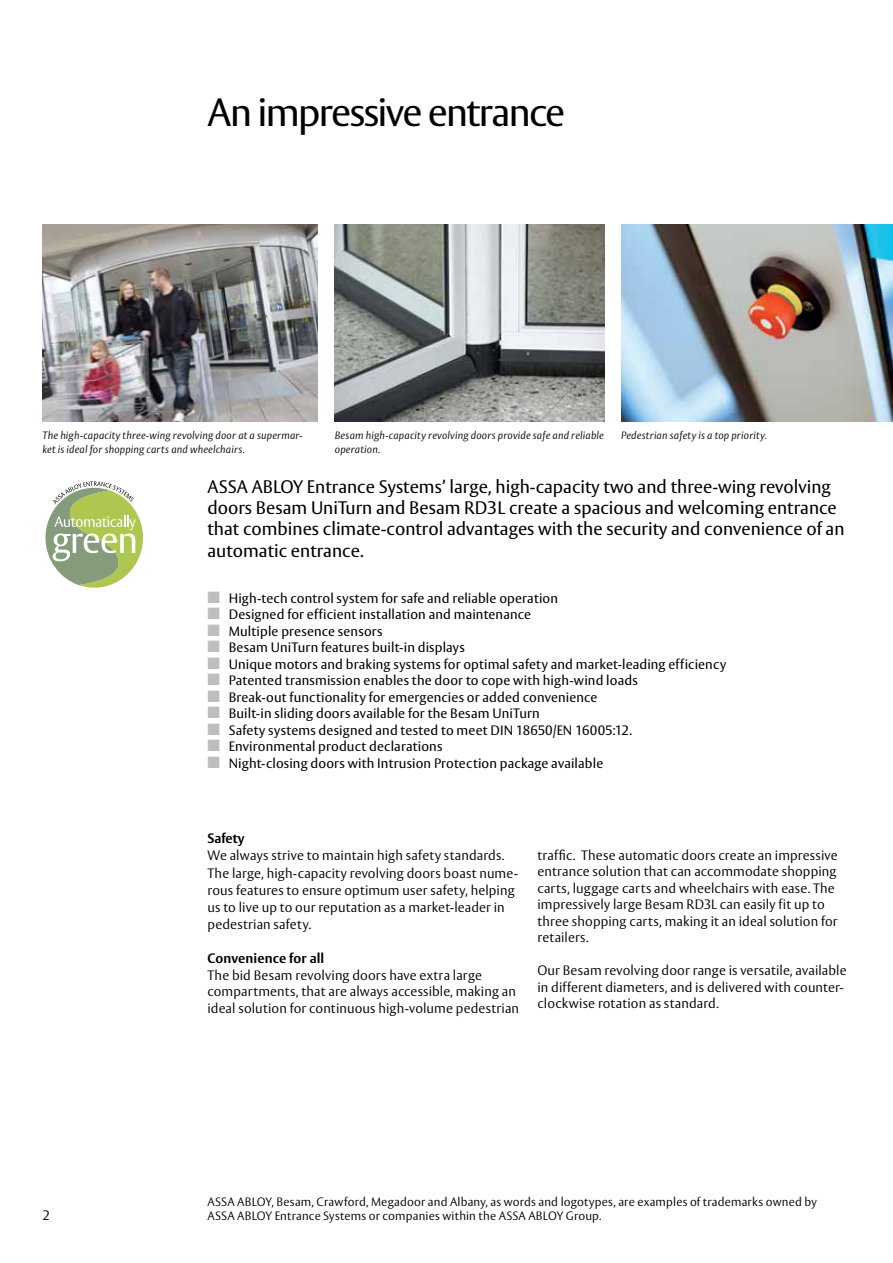
<style>
.page{position:relative;width:893px;height:1263px;background:#fff}
.page>*{position:absolute;margin:0;border:0;box-sizing:border-box;transform-origin:0 0}
.t1{font:39px "ASSA Vesta";letter-spacing:-.045em;color:#000}
.t2{font:18px/21.3px "ASSA Vesta";color:#000}
.t3{font:300 13.5px/16.5px "ASSA Vesta";letter-spacing:.01em;color:#000}
.t4{font:13.5px "ASSA Vesta";letter-spacing:.01em;color:#000}
.t5{font:700 13.5px "ASSA Vesta";letter-spacing:.005em;color:#000}
.t6{font:300 12px/14.4px "ASSA Vesta";letter-spacing:.015em;color:#000}
.t7{font:italic 300 10.5px/13.5px "ASSA Vesta";letter-spacing:.015em;color:#000}
.s1{color:#bcbec0}
</style>
<div class="page">
<svg style="left:46px;top:481px;width:97px;height:107px"></svg>
<img style="left:335px;top:225px;width:270px;height:196px">
<img style="left:622px;top:225px;width:271px;height:197px">
<img style="left:43px;top:225px;width:275px;height:197px">
<h1 class="t1" style="left:207px;top:89px;width:359px">An impressive entrance</h1>
<p class="t7" style="left:43px;top:429px;width:261px">The high-capacity three-wing revolving door at a supermar&shy;ket is ideal for shopping carts and wheelchairs.</p>
<p class="t7" style="left:335px;top:429px;width:270px">Besam high-capacity revolving doors provide safe and reliable</p>
<p class="t7" style="left:621px;top:429px;width:147px">Pedestrian safety is a top priority.</p>
<p class="t7" style="left:335px;top:443px;width:47px">operation.</p>
<p class="t2" style="left:207px;top:476px;width:638px">ASSA ABLOY Entrance Systems’ large, high-capacity two and three-wing revolving doors Besam UniTurn and Besam RD3L create a spacious and welcoming entrance that combines climate-control advantages with the security and convenience of an automatic entrance.</p>
<p class="t4" style="left:207px;top:590px;width:352px"><span class="s1">■</span> High-tech control system for safe and reliable operation</p>
<p class="t4" style="left:207px;top:606px;width:325px"><span class="s1">■</span> Designed for efficient installation and maintenance</p>
<p class="t4" style="left:207px;top:623px;width:176px"><span class="s1">■</span> Multiple presence sensors</p>
<p class="t4" style="left:207px;top:639px;width:259px"><span class="s1">■</span> Besam UniTurn features built-in displays</p>
<p class="t4" style="left:207px;top:656px;width:520px"><span class="s1">■</span> Unique motors and braking systems for optimal safety and market-leading efficiency</p>
<p class="t4" style="left:207px;top:672px;width:432px"><span class="s1">■</span> Patented transmission enables the door to cope with high-wind loads</p>
<p class="t4" style="left:207px;top:689px;width:391px"><span class="s1">■</span> Break-out functionality for emergencies or added convenience</p>
<p class="t4" style="left:207px;top:705px;width:334px"><span class="s1">■</span> Built-in sliding doors available for the Besam UniTurn</p>
<p class="t4" style="left:207px;top:722px;width:426px"><span class="s1">■</span> Safety systems designed and tested to meet DIN 18650/EN 16005:12.</p>
<p class="t4" style="left:207px;top:738px;width:236px"><span class="s1">■</span> Environmental product declarations</p>
<p class="t4" style="left:207px;top:755px;width:397px"><span class="s1">■</span> Night-closing doors with Intrusion Protection package available</p>
<p class="t3" style="left:43px;top:1208px;width:9px">2</p>
<p class="t5" style="left:207px;top:830px;width:39px">Safety</p>
<p class="t3" style="left:207px;top:848px;width:312px;line-height:17.2px">We always strive to maintain high safety standards.<br>The large, high-capacity revolving doors boast nume&shy;rous features to ensure optimum user safety, helping us to live up to our reputation as a market-leader in pedestrian safety.</p>
<p class="t5" style="left:207px;top:950px;width:118px">Convenience for all</p>
<p class="t3" style="left:207px;top:967px;width:313px">The bid Besam revolving doors have extra large compartments, that are always accessible, making an ideal solution for continuous high-volume pedestrian</p>
<p class="t3" style="left:537px;top:847px;width:302px">traffic. These automatic doors create an impressive entrance solution that can accommodate shopping carts, luggage carts and wheelchairs with ease. The impressively large Besam RD3L can easily fit up to three shopping carts, making it an ideal solution for retailers.</p>
<p class="t3" style="left:537px;top:963px;width:311px">Our Besam revolving door range is versatile, available in different diameters, and is delivered with counter&shy;clockwise rotation as standard.</p>
<p class="t6" style="left:207px;top:1195px;width:611px">ASSA ABLOY, Besam, Crawford, Megadoor and Albany, as words and logotypes, are examples of trademarks owned by<br>ASSA ABLOY Entrance Systems or companies within the ASSA ABLOY Group.</p>
</div>
